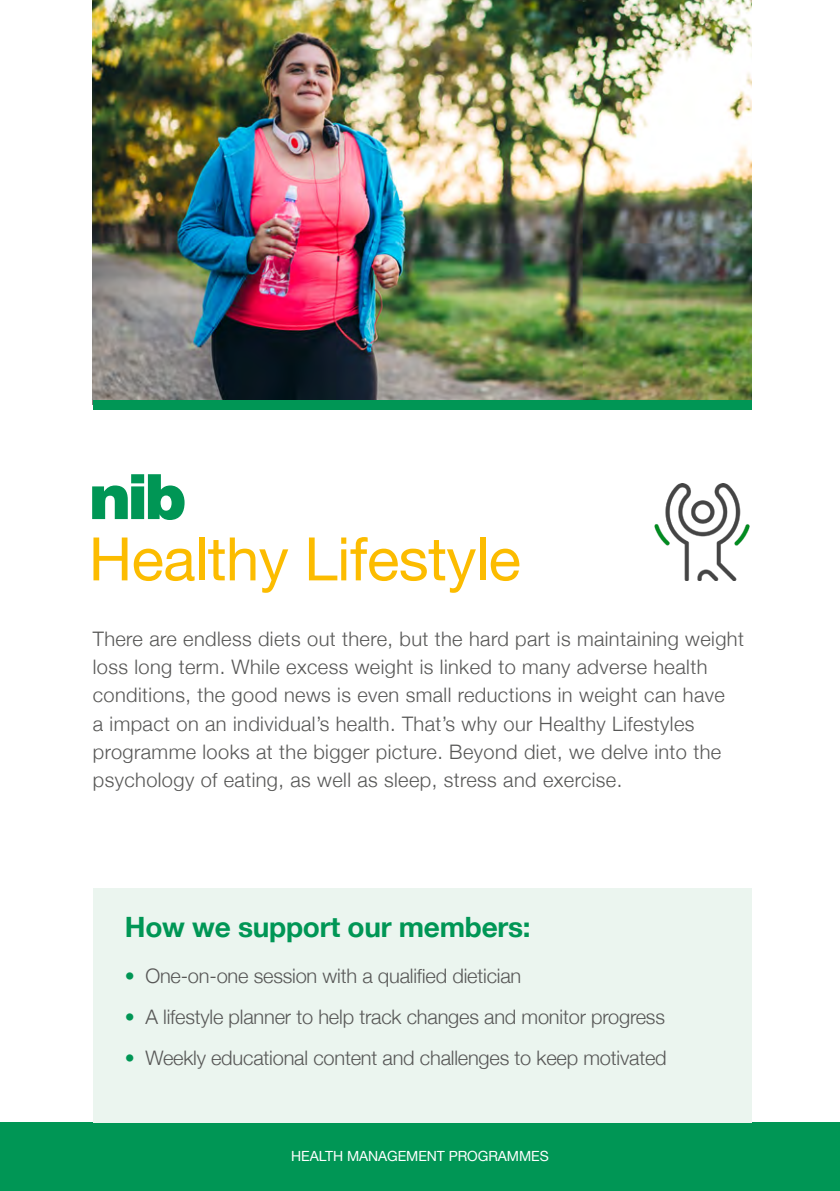
<style>
.page{position:relative;width:840px;height:1191px;background:#fff}
.page>*{position:absolute;margin:0;border:0;box-sizing:border-box;transform-origin:0 0}
.t1{font:60px "Helvetica Neue";letter-spacing:-.01em;color:#fcbc00}
.t2{font:700 28px "Helvetica Neue";letter-spacing:-.01em;color:#009655}
.t3{font:300 20px/28px "Helvetica Neue";letter-spacing:.02em;color:#575756}
.t4{font:300 20px "Helvetica Neue";letter-spacing:-.01em;color:#575756}
.t5{font:14px "Helvetica Neue";letter-spacing:-.005em;color:#fff}
.s1{color:#009655}
</style>
<div class="page">
<div style="left:0;top:1123px;width:839px;height:68px;background:#009655"></div>
<div style="left:93px;top:888px;width:657px;height:235px;background:#ebf5ef"></div>
<img style="left:93px;top:0;width:657px;height:400px">
<div style="left:93px;top:400px;width:657px;height:10px;background:#009655"></div>
<img style="left:654px;top:484px;width:95px;height:96px">
<svg style="left:92px;top:474px;width:92px;height:46px"></svg>
<h1 class="t1" style="left:89px;top:516px;width:433px">Healthy Lifestyle</h1>
<p class="t3" style="left:93px;top:624px;width:652px">There are endless diets out there, but the hard part is maintaining weight loss long term. While excess weight is linked to many adverse health conditions, the good news is even small reductions in weight can have<br>a impact on an individual’s health. That’s why our Healthy Lifestyles programme looks at the bigger picture. Beyond diet, we delve into the psychology of eating, as well as sleep, stress and exercise.</p>
<h2 class="t2" style="left:125px;top:905px;width:407px">How we support our members:</h2>
<p class="t4" style="left:125px;top:959px;width:398px"><span class="s1">•</span> One-on-one session with a qualified dietician</p>
<p class="t4" style="left:125px;top:1001px;width:541px"><span class="s1">•</span> A lifestyle planner to help track changes and monitor progress</p>
<p class="t4" style="left:125px;top:1042px;width:543px"><span class="s1">•</span> Weekly educational content and challenges to keep motivated</p>
<p class="t5" style="left:291px;top:1145px;width:259px">HEALTH MANAGEMENT PROGRAMMES</p>
</div>
